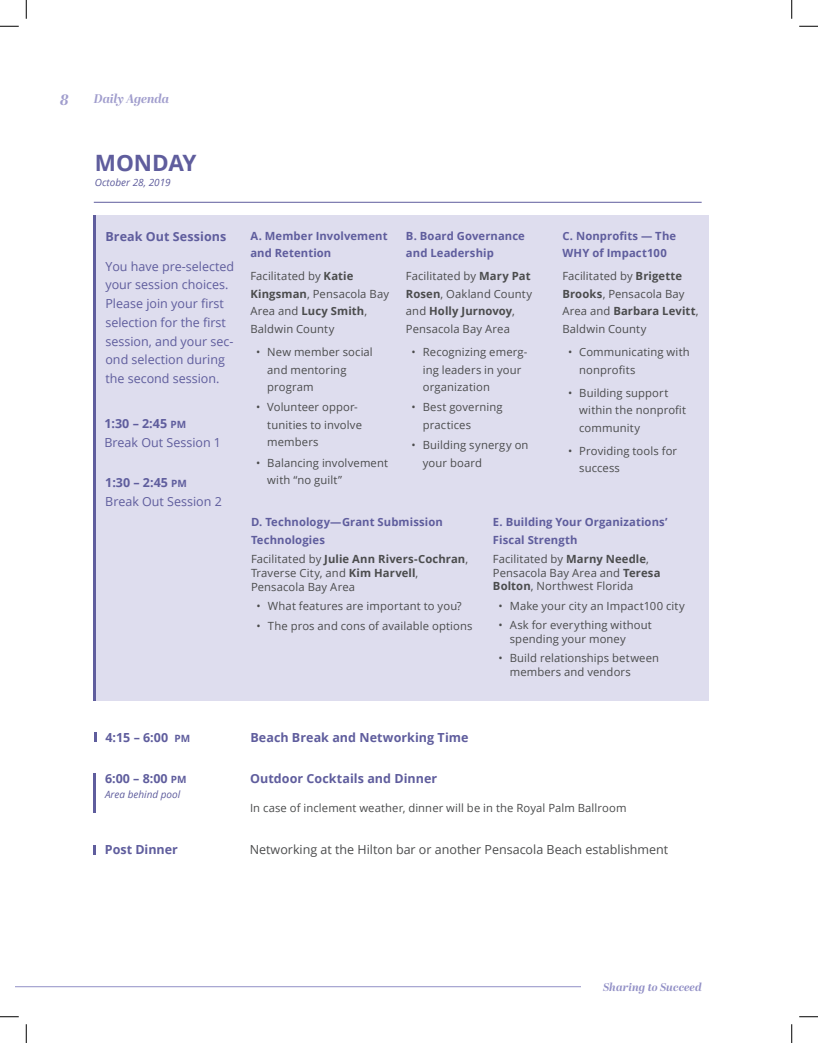
<style>
.page{position:relative;width:818px;height:1043px;background:#fff}
.page>*{position:absolute;margin:0;border:0;box-sizing:border-box;transform-origin:0 0}
.t1{font:700 22.5px "Open Sans";letter-spacing:-.005em;color:#5f5d9d}
.t2{font:italic 700 15px "Abril Display";color:#a09dcd}
.t3{font:12.5px/18.8px "Open Sans";color:#5f5d9d}
.t4{font:700 12.5px "Open Sans";letter-spacing:.005em;color:#5f5d9d}
.t5{font:12.5px "Open Sans";color:#4b4c4d}
.t6{font:italic 700 12.5px "Abril Display";letter-spacing:-.005em;color:#a09dcd}
.t7{font:11.25px/17.5px "Open Sans";letter-spacing:.01em;color:#4b4c4d}
.t8{font:700 11.25px/17.5px "Open Sans";letter-spacing:.01em;color:#5f5d9d}
.t9{font:italic 700 11.25px "Abril Display";letter-spacing:.01em;color:#9290c6}
.t10{font:italic 10px "Open Sans";color:#5f5d9d}
.s1{font-weight:700}
.s2{font-weight:700;font-size:10px}
.s3{font-size:10px}
</style>
<div class="page">
<div style="left:93px;top:215px;width:615px;height:485px;background:#deddee"></div>
<hr style="left:93px;top:215px;width:2px;height:485px;background:#5f5d9d">
<hr style="left:94px;top:202px;width:607px;height:1px;background:#5f5d9d">
<svg style="left:94px;top:732px;width:2px;height:10px"></svg>
<hr style="left:94px;top:773px;width:2px;height:40px;background:#5f5d9d">
<svg style="left:94px;top:845px;width:2px;height:9px"></svg>
<hr style="left:15px;top:986px;width:566px;height:1px;background:#9290c6">
<svg style="left:0;top:25px;width:19px;height:2px"></svg>
<svg style="left:799px;top:25px;width:19px;height:2px"></svg>
<svg style="left:0;top:1016px;width:19px;height:1px"></svg>
<svg style="left:799px;top:1016px;width:19px;height:1px"></svg>
<svg style="left:25px;top:0;width:2px;height:19px"></svg>
<svg style="left:25px;top:1024px;width:2px;height:18px"></svg>
<svg style="left:791px;top:0;width:1px;height:19px"></svg>
<svg style="left:791px;top:1024px;width:1px;height:18px"></svg>
<h2 class="t2" style="left:60px;top:89px;width:10px">8</h2>
<p class="t6" style="left:94px;top:90px;width:77px">Daily Agenda</p>
<h1 class="t1" style="left:95px;top:147px;width:103px">MONDAY</h1>
<p class="t10" style="left:95px;top:176px;width:77px">October 28, 2019</p>
<p class="t4" style="left:105px;top:227px;width:122px">Break Out Sessions</p>
<p class="t3" style="left:105px;top:256px;width:130px">You have pre-selected your session choices.<br>Please join your first selection for the first session, and your sec&shy;ond selection during the second session.</p>
<p class="t3" style="left:104px;top:414px;width:118px"><span class="s1">1:30 – 2:45</span> <span class="s2">PM<br></span>Break Out Session 1</p>
<p class="t3" style="left:105px;top:473px;width:118px"><span class="s1">1:30 – 2:45</span> <span class="s2">PM<br></span>Break Out Session 2</p>
<p class="t8" style="left:250px;top:226px;width:139px">A. Member Involvement and Retention</p>
<p class="t7" style="left:250px;top:267px;width:140px">Facilitated by <span class="s1">Katie<br>Kingsman</span>, Pensacola Bay<br>Area and <span class="s1">Lucy Smith</span>,<br>Baldwin County</p>
<p class="t7" style="left:267px;top:343px;width:107px;text-indent:-11px">• New member social and mentoring program</p>
<p class="t7" style="left:267px;top:398px;width:96px;text-indent:-11px">• Volunteer oppor&shy;tunities to involve members</p>
<p class="t7" style="left:267px;top:453px;width:122px;text-indent:-11px">• Balancing involvement with “no guilt”</p>
<p class="t8" style="left:406px;top:226px;width:120px">B. Board Governance and Leadership</p>
<p class="t7" style="left:406px;top:267px;width:128px">Facilitated by <span class="s1">Mary Pat<br>Rosen</span>, Oakland County and <span class="s1">Holly Jurnovoy</span>,<br>Pensacola Bay Area</p>
<p class="t7" style="left:423px;top:343px;width:106px;text-indent:-11px">• Recognizing emerg&shy;ing leaders in your organization</p>
<p class="t7" style="left:423px;top:398px;width:81px;text-indent:-11px">• Best governing practices</p>
<p class="t7" style="left:423px;top:436px;width:107px;text-indent:-11px">• Building synergy on your board</p>
<p class="t8" style="left:562px;top:227px;width:115px">C. Nonprofits — The<br>WHY of Impact100</p>
<p class="t7" style="left:562px;top:267px;width:138px">Facilitated by <span class="s1">Brigette<br>Brooks</span>, Pensacola Bay<br>Area and <span class="s1">Barbara Levitt</span>,<br>Baldwin County</p>
<p class="t7" style="left:579px;top:343px;width:112px;text-indent:-11px">• Communicating with nonprofits</p>
<p class="t7" style="left:579px;top:383px;width:108px;text-indent:-11px">• Building support within the nonprofit community</p>
<p class="t7" style="left:579px;top:442px;width:99px;text-indent:-11px">• Providing tools for success</p>
<p class="t8" style="left:251px;top:513px;width:193px">D. Technology—Grant Submission<br>Technologies</p>
<p class="t7" style="left:251px;top:552px;width:219px;line-height:13.8px">Facilitated by <span class="s1">Julie Ann Rivers-Cochran</span>,<br>Traverse City, and <span class="s1">Kim Harvell</span>,<br>Pensacola Bay Area</p>
<p class="t7" style="left:256px;top:597px;width:207px">• What features are important to you?</p>
<p class="t7" style="left:256px;top:616px;width:217px">• The pros and cons of available options</p>
<p class="t8" style="left:493px;top:513px;width:176px">E. Building Your Organizations’<br>Fiscal Strength</p>
<p class="t7" style="left:493px;top:551px;width:169px;line-height:13.8px">Facilitated by <span class="s1">Marny Needle</span>,<br>Pensacola Bay Area and <span class="s1">Teresa<br>Bolton</span>, Northwest Florida</p>
<p class="t7" style="left:498px;top:596px;width:188px">• Make your city an Impact100 city</p>
<p class="t7" style="left:510px;top:618px;width:144px;line-height:13.8px;text-indent:-11px">• Ask for everything without spending your money</p>
<p class="t7" style="left:510px;top:651px;width:151px;line-height:13.8px;text-indent:-11px">• Build relationships between members and vendors</p>
<p class="t4" style="left:105px;top:729px;width:86px">4:15 – 6:00 <span class="s3">PM</span></p>
<p class="t4" style="left:250px;top:729px;width:220px">Beach Break and Networking Time</p>
<p class="t4" style="left:105px;top:770px;width:83px">6:00 – 8:00 <span class="s3">PM</span></p>
<p class="t10" style="left:105px;top:787px;width:77px">Area behind pool</p>
<p class="t4" style="left:250px;top:770px;width:189px">Outdoor Cocktails and Dinner</p>
<p class="t7" style="left:250px;top:799px;width:378px">In case of inclement weather, dinner will be in the Royal Palm Ballroom</p>
<p class="t4" style="left:105px;top:841px;width:75px">Post Dinner</p>
<p class="t5" style="left:250px;top:841px;width:420px">Networking at the Hilton bar or another Pensacola Beach establishment</p>
<p class="t9" style="left:603px;top:979px;width:100px">Sharing to Succeed</p>
</div>
